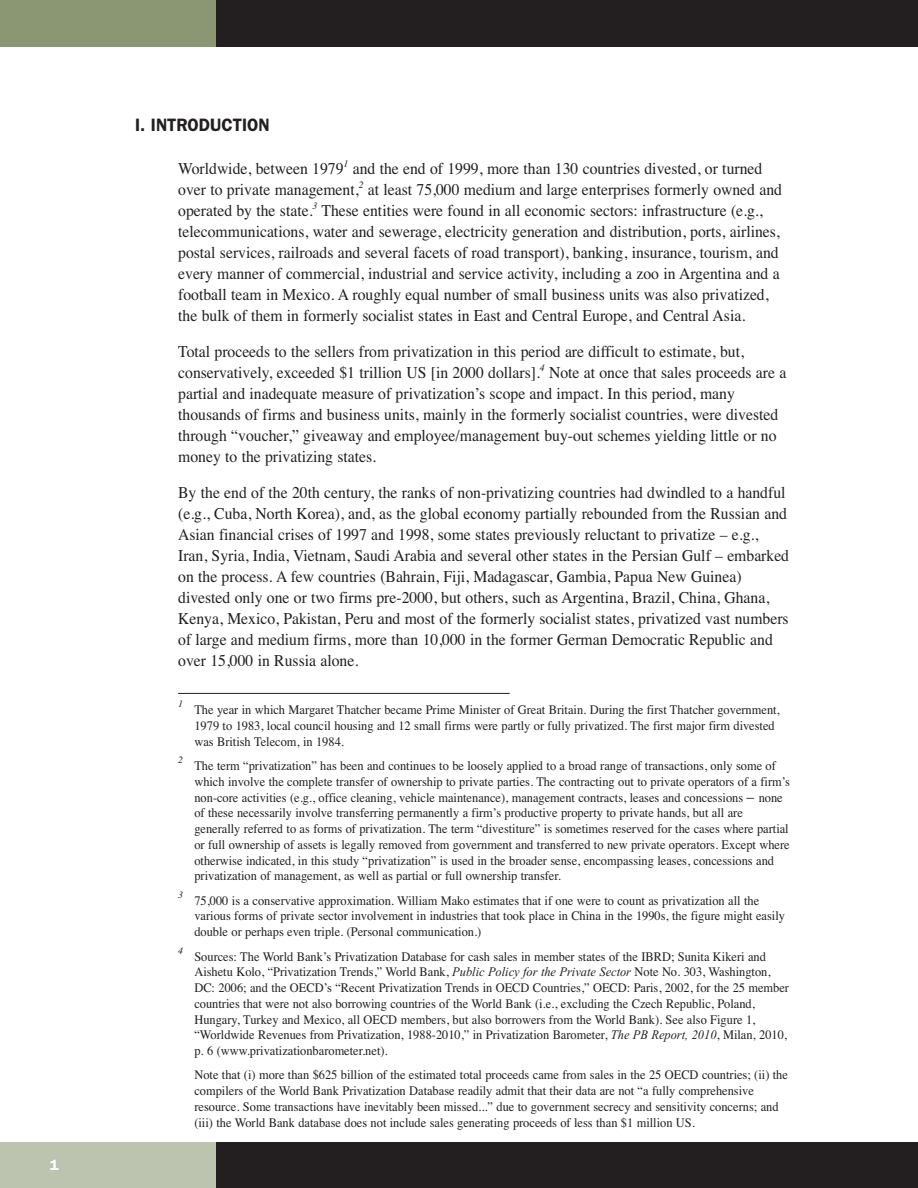
<style>
.page{position:relative;width:918px;height:1188px;background:#fff}
.page>*{position:absolute;margin:0;border:0;box-sizing:border-box;transform-origin:0 0}
.t1{font:600 18px "Franklin Gothic";color:#231f20;scale:.95 1}
.t2{font:16.5px/21px "Times";color:#231f20;scale:.95 1}
.t3{font:600 15px "Franklin Gothic";color:#fff}
.t4{font:13.05px/15.8px "Times";color:#231f20;scale:.95 1}
.t5{font:italic 9.75px "Times";color:#231f20}
.s1{font-size:16.5px}
.s2{font-family:"Times New Roman";font-style:italic}
</style>
<div class="page">
<hr style="left:178px;top:693px;width:332px;height:1px;background:#231f20">
<div style="left:209px;top:1143px;width:709px;height:45px;background:#231f20"></div>
<div style="left:0;top:1143px;width:216px;height:45px;background:#bcc3ae"></div>
<div style="left:207px;top:0;width:711px;height:47px;background:#231f20"></div>
<div style="left:0;top:0;width:216px;height:47px;background:#8a9772"></div>
<p class="t3" style="left:50px;top:1160px;width:10px">1</p>
<h1 class="t1" style="left:135px;top:119px;width:143px">I. INTRODUCTION</h1>
<p class="t2" style="left:178px;top:159px;width:637px">Worldwide, between 1979<sup>1</sup> and the end of 1999, more than 130 countries divested, or turned over to private management,<sup>2</sup> at least 75,000 medium and large enterprises formerly owned and operated by the state.<sup>3</sup> These entities were found in all economic sectors: infrastructure (e.g., telecommunications, water and sewerage, electricity generation and distribution, ports, airlines, postal services, railroads and several facets of road transport), banking, insurance, tourism, and every manner of commercial, industrial and service activity, including a zoo in Argentina and a football team in Mexico. A roughly equal number of small business units was also privatized, the bulk of them in formerly socialist states in East and Central Europe, and Central Asia.</p>
<p class="t2" style="left:178px;top:342px;width:642px">Total proceeds to the sellers from privatization in this period are difficult to estimate, but, conservatively, exceeded $1 trillion US [in 2000 dollars].<sup>4</sup> Note at once that sales proceeds are a partial and inadequate measure of privatization’s scope and impact. In this period, many thousands of firms and business units, mainly in the formerly socialist countries, were divested through “voucher,” giveaway and employee/management buy-out schemes yielding little or no money to the privatizing states.</p>
<p class="t2" style="left:178px;top:484px;width:645px">By the end of the 20th century, the ranks of non-privatizing countries had dwindled to a handful (e.g., Cuba, North Korea), and, as the global economy partially rebounded from the Russian and Asian financial crises of 1997 and 1998, some states previously reluctant to privatize – e.g., Iran, Syria, India, Vietnam, Saudi Arabia and several other states in the Persian Gulf – embarked on the process. A few countries (Bahrain, Fiji, Madagascar, Gambia, Papua New Guinea) divested only one or two firms pre-2000, but others, such as Argentina, Brazil, China, Ghana, Kenya, Mexico, Pakistan, Peru and most of the formerly socialist states, privatized vast numbers of large and medium firms, more than 10,000 in the former German Democratic Republic and over 15,000 in Russia alone.</p>
<p class="t5" style="left:178px;top:700px;width:6px">1</p>
<p class="t4" style="left:194px;top:703px;width:618px">The year in which Margaret Thatcher became Prime Minister of Great Britain. During the first Thatcher government,<br>1979 to 1983, local council housing and 12 small firms were partly or fully privatized. The first major firm divested was British Telecom, in 1984.</p>
<p class="t5" style="left:178px;top:756px;width:6px">2</p>
<p class="t4" style="left:194px;top:759px;width:629px">The term “privatization” has been and continues to be loosely applied to a broad range of transactions, only some of which involve the complete transfer of ownership to private parties. The contracting out to private operators of a firm’s non-core activities (e.g., office cleaning, vehicle maintenance), management contracts, leases and concessions <span class="s1">–</span> none of these necessarily involve transferring permanently a firm’s productive property to private hands, but all are generally referred to as forms of privatization. The term “divestiture” is sometimes reserved for the cases where partial or full ownership of assets is legally removed from government and transferred to new private operators. Except where otherwise indicated, in this study “privatization” is used in the broader sense, encompassing leases, concessions and privatization of management, as well as partial or full ownership transfer.</p>
<p class="t5" style="left:178px;top:891px;width:6px">3</p>
<p class="t4" style="left:194px;top:894px;width:623px">75,000 is a conservative approximation. William Mako estimates that if one were to count as privatization all the various forms of private sector involvement in industries that took place in China in the 1990s, the figure might easily double or perhaps even triple. (Personal communication.)</p>
<p class="t5" style="left:178px;top:947px;width:6px">4</p>
<p class="t4" style="left:194px;top:950px;width:628px">Sources: The World Bank’s Privatization Database for cash sales in member states of the IBRD; Sunita Kikeri and Aishetu Kolo, “Privatization Trends,” World Bank, <span class="s2">Public Policy for the Private Sector</span> Note No. 303, Washington, DC: 2006; and the OECD’s “Recent Privatization Trends in OECD Countries,” OECD: Paris, 2002, for the 25 member countries that were not also borrowing countries of the World Bank (i.e., excluding the Czech Republic, Poland, Hungary, Turkey and Mexico, all OECD members, but also borrowers from the World Bank). See also Figure 1, “Worldwide Revenues from Privatization, 1988-2010,” in Privatization Barometer, <span class="s2">The PB Report, 2010</span>, Milan, 2010, p. 6 (www.privatizationbarometer.net).</p>
<p class="t4" style="left:194px;top:1068px;width:626px">Note that (i) more than $625 billion of the estimated total proceeds came from sales in the 25 OECD countries; (ii) the compilers of the World Bank Privatization Database readily admit that their data are not “a fully comprehensive resource. Some transactions have inevitably been missed...” due to government secrecy and sensitivity concerns; and (iii) the World Bank database does not include sales generating proceeds of less than $1 million US.</p>
</div>
